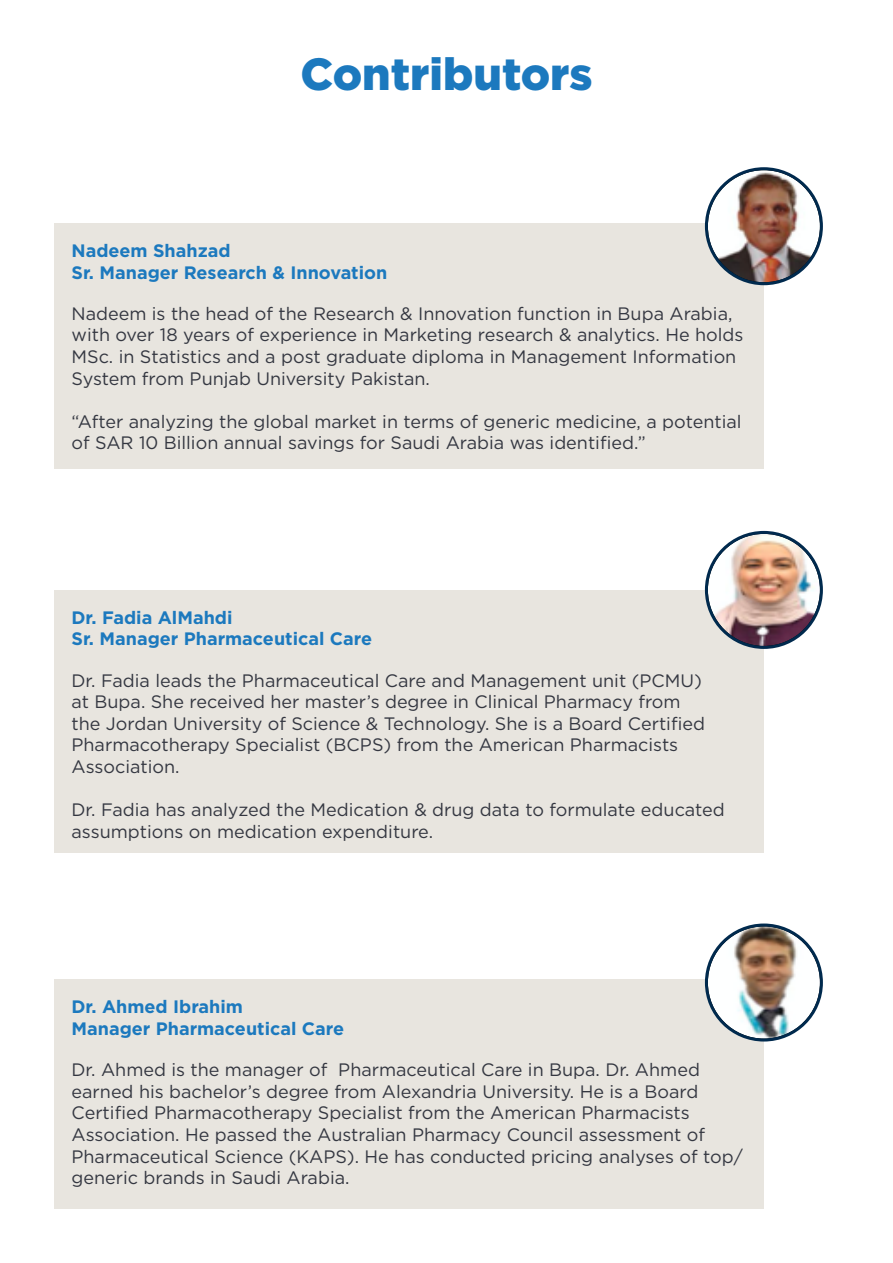
<style>
.page{position:relative;width:893px;height:1263px;background:#fff}
.page>*{position:absolute;margin:0;border:0;box-sizing:border-box;transform-origin:0 0}
.t1{font:900 45px "Gotham";color:#1c79be}
.t2{font:18px/21.6px "Gotham";color:#343741}
.t3{font:700 18px/21.6px "Gotham";color:#1c79be}
</style>
<div class="page">
<div style="left:54px;top:223px;width:710px;height:246px;background:#e8e5df"></div>
<div style="left:54px;top:590px;width:710px;height:263px;background:#e8e5df"></div>
<div style="left:54px;top:979px;width:710px;height:230px;background:#e8e5df"></div>
<svg style="left:706px;top:169px;width:115px;height:115px"></svg>
<img style="left:708px;top:170px;width:112px;height:112px;border-radius:56px">
<div style="left:705px;top:167px;width:118px;height:118px;border:3px solid #002a4e;border-radius:50%"></div>
<svg style="left:706px;top:532px;width:115px;height:115px"></svg>
<img style="left:708px;top:534px;width:112px;height:112px;border-radius:56px">
<div style="left:705px;top:531px;width:118px;height:118px;border:3px solid #002a4e;border-radius:50%"></div>
<svg style="left:706px;top:925px;width:115px;height:115px"></svg>
<img style="left:708px;top:926px;width:112px;height:112px;border-radius:56px">
<div style="left:705px;top:923px;width:118px;height:118px;border:3px solid #002a4e;border-radius:50%"></div>
<h1 class="t1" style="left:300px;top:43px;width:294px">Contributors</h1>
<p class="t3" style="left:72px;top:240px;width:317px">Nadeem Shahzad<br>Sr. Manager Research &amp; Innovation</p>
<p class="t2" style="left:72px;top:302px;width:673px">Nadeem is the head of the Research &amp; Innovation function in Bupa Arabia, with over 18 years of experience in Marketing research &amp; analytics. He holds MSc. in Statistics and a post graduate diploma in Management Information System from Punjab University Pakistan.</p>
<p class="t2" style="left:72px;top:410px;width:672px">“After analyzing the global market in terms of generic medicine, a potential of SAR 10 Billion annual savings for Saudi Arabia was identified.”</p>
<p class="t3" style="left:72px;top:606px;width:302px">Dr. Fadia AlMahdi<br>Sr. Manager Pharmaceutical Care</p>
<p class="t2" style="left:72px;top:669px;width:635px">Dr. Fadia leads the Pharmaceutical Care and Management unit (PCMU) at Bupa. She received her master’s degree in Clinical Pharmacy from the Jordan University of Science &amp; Technology. She is a Board Certified Pharmacotherapy Specialist (BCPS) from the American Pharmacists Association.</p>
<p class="t2" style="left:72px;top:798px;width:655px">Dr. Fadia has analyzed the Medication &amp; drug data to formulate educated assumptions on medication expenditure.</p>
<p class="t3" style="left:72px;top:996px;width:274px">Dr. Ahmed Ibrahim<br>Manager Pharmaceutical Care</p>
<p class="t2" style="left:72px;top:1058px;width:673px">Dr. Ahmed is the manager of Pharmaceutical Care in Bupa. Dr. Ahmed earned his bachelor’s degree from Alexandria University. He is a Board Certified Pharmacotherapy Specialist from the American Pharmacists Association. He passed the Australian Pharmacy Council assessment of Pharmaceutical Science (KAPS). He has conducted pricing analyses of top/ generic brands in Saudi Arabia.</p>
</div>
